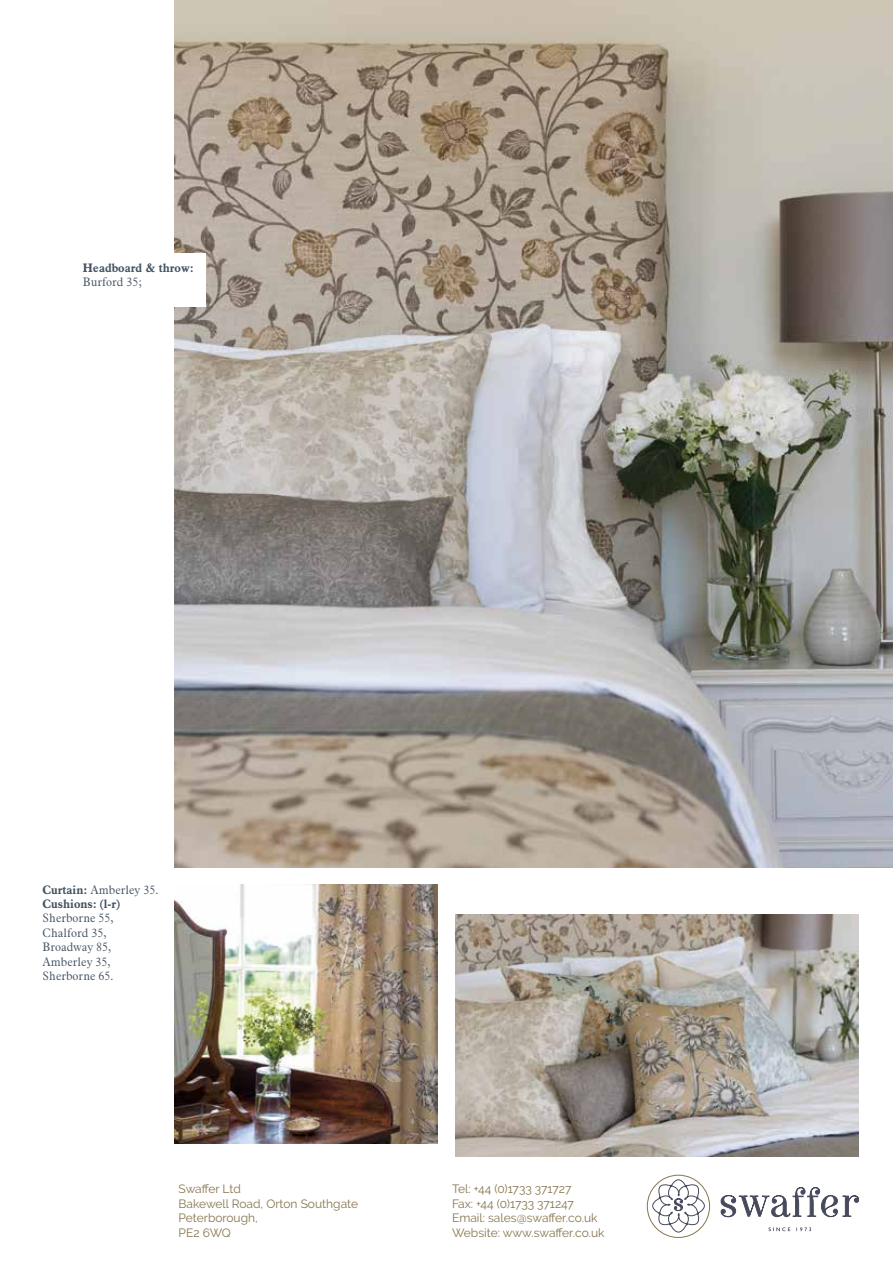
<style>
.page{position:relative;width:893px;height:1263px;background:#fff}
.page>*{position:absolute;margin:0;border:0;box-sizing:border-box;transform-origin:0 0}
.t1{font:12px/14.4px "Raleway";color:#86754d}
.t2{font:300 12px/14.4px "Aldine 721 BT";color:#435363}
.t3{font:700 12px/14.4px "Aldine 721 BT";color:#435363}
.s1{font-weight:300}
</style>
<div class="page">
<img style="left:174px;top:884px;width:263px;height:260px">
<img style="left:174px;top:0;width:719px;height:867px">
<img style="left:455px;top:914px;width:404px;height:243px">
<svg style="left:768px;top:1227px;width:43px;height:4px"></svg>
<svg style="left:721px;top:1187px;width:138px;height:30px"></svg>
<svg style="left:652px;top:1179px;width:53px;height:54px"></svg>
<div style="left:647px;top:1175px;width:63px;height:63px;border:1px solid #867650;border-radius:50%"></div>
<div style="left:159px;top:253px;width:46px;height:54px;background:#fff"></div>
<p class="t3" style="left:83px;top:260px;width:112px">Headboard &amp; throw:</p>
<p class="t2" style="left:83px;top:274px;width:60px">Burford 35;</p>
<p class="t3" style="left:43px;top:882px;width:117px">Curtain: <span class="s1">Amberley 35.<br></span>Cushions: (l-r)</p>
<p class="t2" style="left:43px;top:911px;width:73px">Sherborne 55,<br>Chalford 35,<br>Broadway 85,<br>Amberley 35,<br>Sherborne 65.</p>
<p class="t1" style="left:179px;top:1182px;width:181px">Swaffer Ltd<br>Bakewell Road, Orton Southgate<br>Peterborough,<br>PE2 6WQ</p>
<p class="t1" style="left:452px;top:1182px;width:154px">Tel: +44 (0)1733 371727<br>Fax: +44 (0)1733 371247<br>Email: sales@swaffer.co.uk<br>Website: www.swaffer.co.uk</p>
</div>
